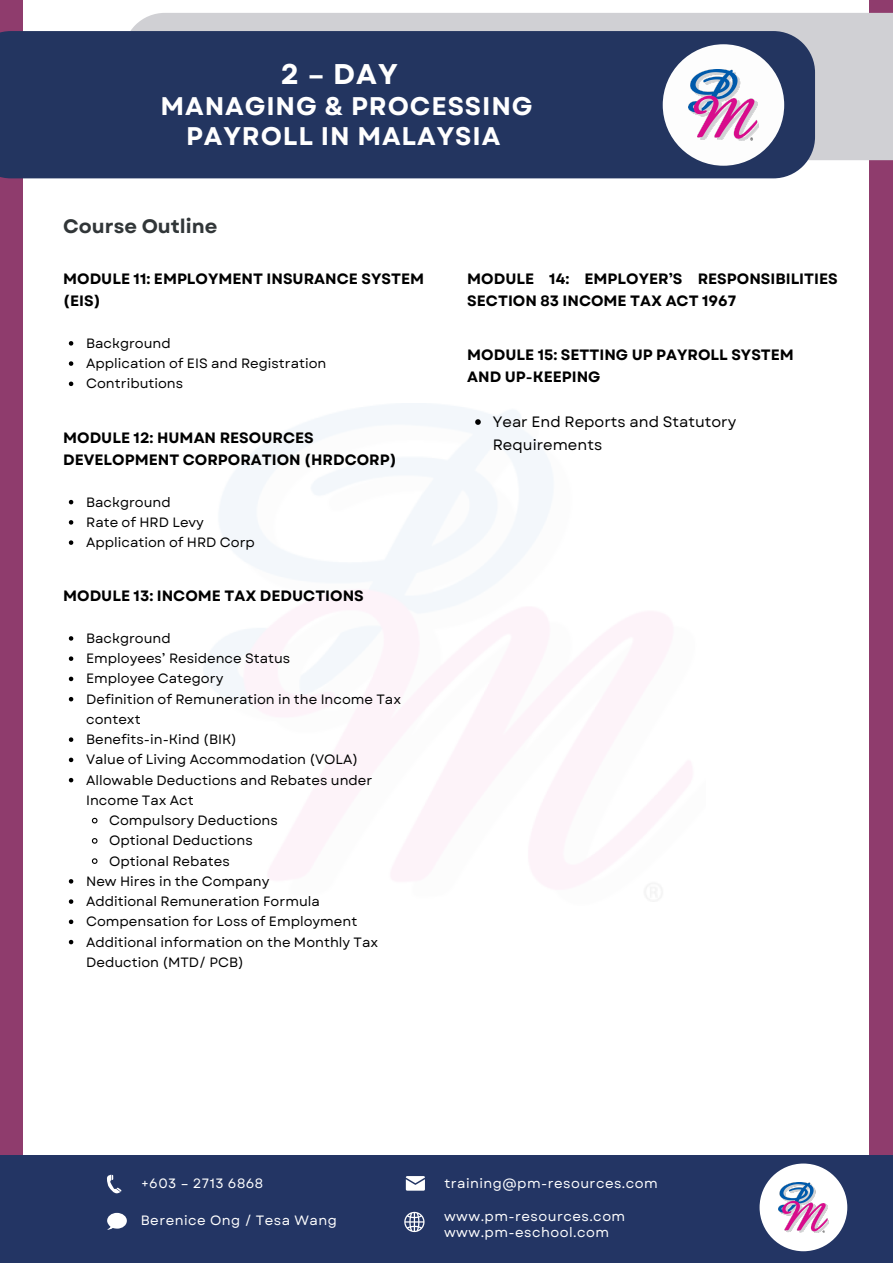
<style>
.page{position:relative;width:893px;height:1264px;background:#fff}
.page>*{position:absolute;margin:0;border:0;box-sizing:border-box;transform-origin:0 0}
.t1{font:700 28.5px "Garet";color:#fff}
.t2{font:700 25.5px/30.3px "Garet";letter-spacing:.035em;color:#fff;text-align:center}
.t3{font:700 19.5px "Garet";color:#313638}
.t4{font:700 15px/22.5px "Garet";color:#000}
.t5{font:15px/22.5px "Garet";color:#000}
.t6{font:13.5px/20.2px "Garet";color:#000}
.t7{font:13.5px/15.8px "Garet";letter-spacing:.035em;color:#fff}
</style>
<div class="page">
<div style="left:0;top:0;width:892px;height:1262px;background:#8f3c6d"></div>
<div style="left:23px;top:0;width:846px;height:1262px;background:#fff"></div>
<img style="left:204px;top:403px;width:488px;height:499px">
<div style="left:130px;top:13px;width:762px;height:147px;background:#d0d0d4"></div>
<div style="left:0;top:31px;width:815px;height:147px;background:#233560"></div>
<div style="left:662px;top:44px;width:122px;height:122px;background:#fdfdfd;border-radius:50%"></div>
<img style="left:688px;top:69px;width:70px;height:71px">
<svg style="left:69px;top:341px;width:4px;height:4px"></svg>
<svg style="left:69px;top:361px;width:4px;height:5px"></svg>
<svg style="left:69px;top:381px;width:4px;height:5px"></svg>
<svg style="left:69px;top:500px;width:4px;height:4px"></svg>
<svg style="left:69px;top:520px;width:4px;height:4px"></svg>
<svg style="left:69px;top:540px;width:4px;height:5px"></svg>
<svg style="left:475px;top:419px;width:5px;height:6px"></svg>
<div style="left:0;top:1155px;width:892px;height:107px;background:#233564"></div>
<svg style="left:759px;top:1163px;width:88px;height:88px;background:#e4d8e8"></svg>
<svg style="left:107px;top:1174px;width:14px;height:19px"></svg>
<svg style="left:107px;top:1212px;width:20px;height:17px"></svg>
<svg style="left:406px;top:1176px;width:19px;height:14px"></svg>
<svg style="left:404px;top:1211px;width:20px;height:20px"></svg>
<svg style="left:69px;top:636px;width:4px;height:4px"></svg>
<svg style="left:69px;top:656px;width:4px;height:5px"></svg>
<svg style="left:69px;top:676px;width:4px;height:5px"></svg>
<svg style="left:69px;top:697px;width:4px;height:4px"></svg>
<svg style="left:69px;top:737px;width:4px;height:5px"></svg>
<svg style="left:69px;top:757px;width:4px;height:5px"></svg>
<svg style="left:69px;top:778px;width:4px;height:4px"></svg>
<svg style="left:91px;top:817px;width:7px;height:7px"></svg>
<svg style="left:91px;top:838px;width:7px;height:6px"></svg>
<svg style="left:91px;top:858px;width:7px;height:6px"></svg>
<svg style="left:69px;top:879px;width:4px;height:4px"></svg>
<svg style="left:69px;top:899px;width:4px;height:4px"></svg>
<svg style="left:69px;top:919px;width:4px;height:5px"></svg>
<svg style="left:69px;top:939px;width:4px;height:5px"></svg>
<h1 class="t1" style="left:281px;top:53px;width:118px">2 – DAY</h1>
<h2 class="t2" style="left:160px;top:91px;width:373px">MANAGING &amp; PROCESSING<br>PAYROLL IN MALAYSIA</h2>
<h3 class="t3" style="left:63px;top:212px;width:156px">Course Outline</h3>
<p class="t4" style="left:63px;top:267px;width:362px">MODULE 11: EMPLOYMENT INSURANCE SYSTEM (EIS)</p>
<p class="t6" style="left:86px;top:333px;width:242px">Background<br>Application of EIS and Registration<br>Contributions</p>
<p class="t4" style="left:63px;top:426px;width:335px">MODULE 12: HUMAN RESOURCES<br>DEVELOPMENT CORPORATION (HRDCORP)</p>
<p class="t6" style="left:86px;top:492px;width:170px">Background<br>Rate of HRD Levy<br>Application of HRD Corp</p>
<p class="t4" style="left:63px;top:585px;width:302px">MODULE 13: INCOME TAX DEDUCTIONS</p>
<p class="t6" style="left:86px;top:628px;width:86px">Background</p>
<p class="t6" style="left:86px;top:648px;width:206px">Employees’ Residence Status</p>
<p class="t6" style="left:86px;top:668px;width:139px">Employee Category</p>
<p class="t6" style="left:86px;top:689px;width:316px">Definition of Remuneration in the Income Tax</p>
<p class="t6" style="left:86px;top:709px;width:56px">context</p>
<p class="t6" style="left:86px;top:729px;width:152px">Benefits-in-Kind (BIK)</p>
<p class="t6" style="left:86px;top:749px;width:273px">Value of Living Accommodation (VOLA)</p>
<p class="t6" style="left:86px;top:769px;width:288px">Allowable Deductions and Rebates under</p>
<p class="t6" style="left:86px;top:790px;width:109px">Income Tax Act</p>
<p class="t6" style="left:109px;top:810px;width:170px">Compulsory Deductions</p>
<p class="t6" style="left:109px;top:830px;width:145px">Optional Deductions</p>
<p class="t6" style="left:109px;top:850px;width:122px">Optional Rebates</p>
<p class="t6" style="left:86px;top:871px;width:185px">New Hires in the Company</p>
<p class="t6" style="left:86px;top:891px;width:235px">Additional Remuneration Formula</p>
<p class="t6" style="left:86px;top:911px;width:273px">Compensation for Loss of Employment</p>
<p class="t6" style="left:86px;top:931px;width:293px">Additional information on the Monthly Tax</p>
<p class="t6" style="left:86px;top:952px;width:159px">Deduction (MTD/ PCB)</p>
<p class="t4" style="left:467px;top:267px;width:372px">MODULE 14: EMPLOYER’S RESPONSIBILITIES<br>SECTION 83 INCOME TAX ACT 1967</p>
<p class="t4" style="left:467px;top:343px;width:328px">MODULE 15: SETTING UP PAYROLL SYSTEM<br>AND UP-KEEPING</p>
<p class="t5" style="left:492px;top:410px;width:245px">Year End Reports and Statutory<br>Requirements</p>
<p class="t7" style="left:147px;top:1175px;width:124px">+603 – 2713 6868</p>
<p class="t7" style="left:450px;top:1175px;width:215px">training@pm-resources.com</p>
<p class="t7" style="left:439px;top:1208px;width:183px">www.pm-resources.com www.pm-eschool.com</p>
<p class="t7" style="left:444px;top:1175px;width:215px">training@pm-resources.com</p>
<p class="t7" style="left:444px;top:1208px;width:183px">www.pm-resources.com www.pm-eschool.com</p>
<p class="t7" style="left:141px;top:1175px;width:124px">+603 – 2713 6868</p>
<p class="t7" style="left:141px;top:1212px;width:197px">Berenice Ong / Tesa Wang</p>
</div>
